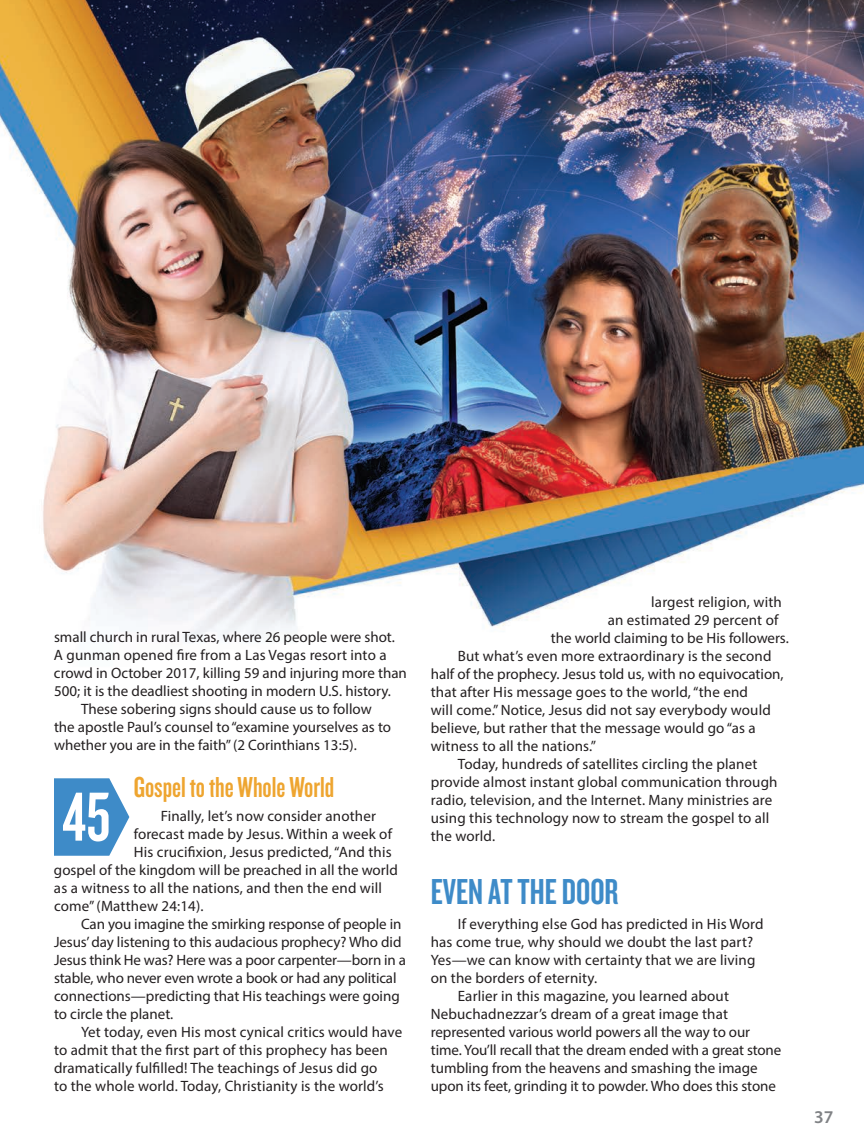
<style>
.page{position:relative;width:864px;height:1148px;background:#fff}
.page>*{position:absolute;margin:0;border:0;box-sizing:border-box;transform-origin:0 0}
.Prophecy_Number{font:72px "Knockout HTF48 Featherweight";color:#fff}
.t1{font:37.5px "Knockout HTF48 Featherweight";color:#3e8bc8}
.Section_6_Subheaders{font:30px "Knockout HTF48 Featherweight";color:#eea530}
.Page_Number_R{font:600 18px "Myriad Pro";color:#808285}
.Main_Body_Text{font:15px/18px "Myriad Pro";letter-spacing:.005em;color:#231f20}
</style>
<div class="page">
<img style="left:0;top:0;width:864px;height:638px">
<svg style="left:54px;top:778px;width:75px;height:77px;background:#579acf"></svg>
<p class="Main_Body_Text" style="left:54px;top:627px;width:354px">small church in rural Texas, where 26 people were shot.<br>A gunman opened fire from a Las Vegas resort into a crowd in October 2017, killing 59 and injuring more than 500; it is the deadliest shooting in modern U.S. history.</p>
<p class="Main_Body_Text" style="left:54px;top:699px;width:339px;text-indent:27px">These sobering signs should cause us to follow the apostle Paul’s counsel to “examine yourselves as to whether you are in the faith” (2 Corinthians 13:5).</p>
<p class="Prophecy_Number" style="left:62px;top:780px;width:50px">45</p>
<p class="Section_6_Subheaders" style="left:134px;top:772px;width:202px">Gospel to the Whole World</p>
<p class="Main_Body_Text" style="left:161px;top:806px;width:217px">Finally, let’s now consider another</p>
<p class="Main_Body_Text" style="left:134px;top:824px;width:260px">forecast made by Jesus. Within a week of</p>
<p class="Main_Body_Text" style="left:134px;top:842px;width:259px">His crucifixion, Jesus predicted, “And this</p>
<p class="Main_Body_Text" style="left:54px;top:860px;width:345px">gospel of the kingdom will be preached in all the world</p>
<p class="Main_Body_Text" style="left:54px;top:878px;width:330px">as a witness to all the nations, and then the end will</p>
<p class="Main_Body_Text" style="left:54px;top:896px;width:150px">come” (Matthew 24:14).</p>
<p class="Main_Body_Text" style="left:54px;top:914px;width:354px;text-indent:27px">Can you imagine the smirking response of people in Jesus’ day listening to this audacious prophecy? Who did Jesus think He was? Here was a poor carpenter—born in a stable, who never even wrote a book or had any political connections—predicting that His teachings were going to circle the planet.</p>
<p class="Main_Body_Text" style="left:54px;top:1022px;width:350px;text-indent:27px">Yet today, even His most cynical critics would have to admit that the first part of this prophecy has been dramatically fulfilled! The teachings of Jesus did go<br>to the whole world. Today, Christianity is the world’s</p>
<p class="Main_Body_Text" style="left:651px;top:592px;width:132px">largest religion, with</p>
<p class="Main_Body_Text" style="left:608px;top:610px;width:172px">an estimated 29 percent of</p>
<p class="Main_Body_Text" style="left:551px;top:628px;width:238px">the world claiming to be His followers.</p>
<p class="Main_Body_Text" style="left:431px;top:646px;width:354px;text-indent:27px">But what’s even more extraordinary is the second half of the prophecy. Jesus told us, with no equivocation, that after His message goes to the world, “the end<br>will come.” Notice, Jesus did not say everybody would believe, but rather that the message would go “as a witness to all the nations.”</p>
<p class="Main_Body_Text" style="left:431px;top:754px;width:348px;text-indent:27px">Today, hundreds of satellites circling the planet provide almost instant global communication through radio, television, and the Internet. Many ministries are using this technology now to stream the gospel to all the world.</p>
<p class="t1" style="left:431px;top:872px;width:189px">EVEN AT THE DOOR</p>
<p class="Main_Body_Text" style="left:431px;top:914px;width:334px;text-indent:27px">If everything else God has predicted in His Word has come true, why should we doubt the last part?<br>Yes—we can know with certainty that we are living on the borders of eternity.</p>
<p class="Main_Body_Text" style="left:431px;top:986px;width:352px;text-indent:27px">Earlier in this magazine, you learned about Nebuchadnezzar’s dream of a great image that represented various world powers all the way to our time. You’ll recall that the dream ended with a great stone tumbling from the heavens and smashing the image upon its feet, grinding it to powder. Who does this stone</p>
<p class="Page_Number_R" style="left:814px;top:1105px;width:21px">37</p>
</div>
